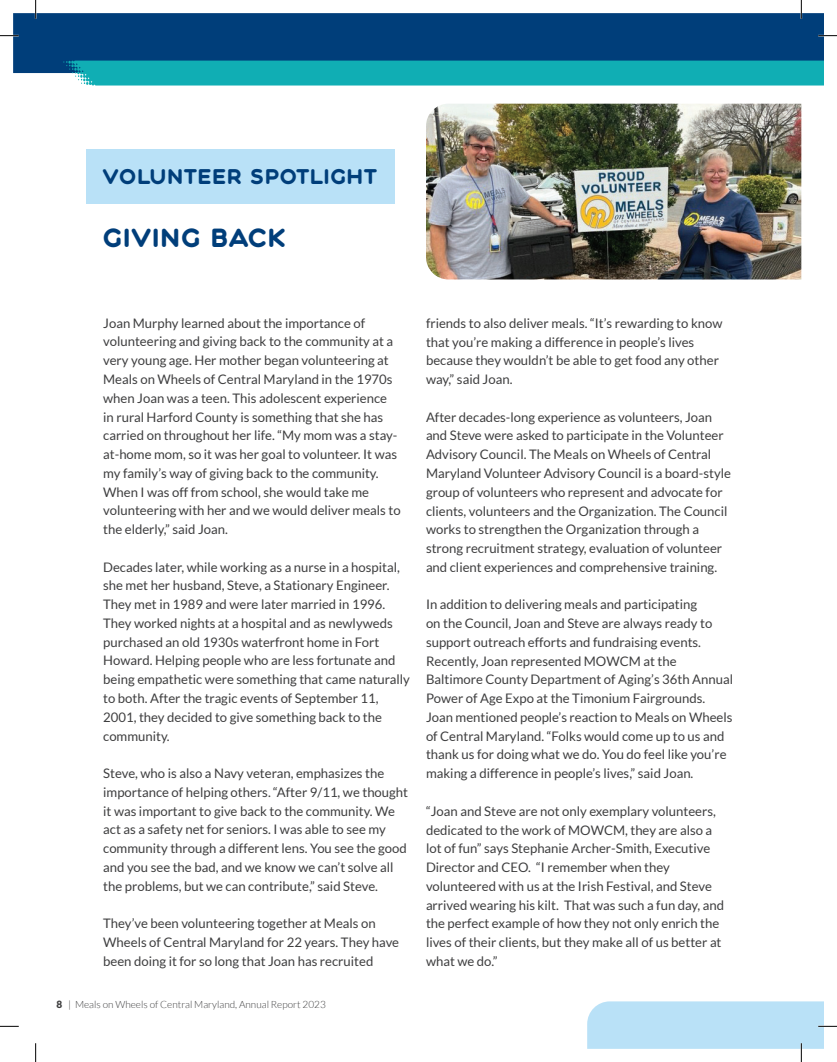
<style>
.page{position:relative;width:837px;height:1062px;background:#fff}
.page>*{position:absolute;margin:0;border:0;box-sizing:border-box;transform-origin:0 0}
.t1{font:700 26.25px "Central";color:#003e7a}
.t2{font:700 21.25px "Central";color:#003e7a}
.t3{font:13.12px/18.8px "Lato";color:#3e3e3f}
.t4{font:300 10px "Lato";color:#3e3e3f}
.s1{font-weight:900}
</style>
<div class="page">
<div style="left:13px;top:13px;width:810px;height:60px;background:#003e7a"></div>
<svg style="left:63px;top:60px;width:760px;height:26px;background:#17adb4"></svg>
<div style="left:86px;top:149px;width:308px;height:54px;background:#b9e1f7"></div>
<img style="left:426px;top:104px;width:375px;height:175px">
<svg style="left:0;top:35px;width:19px;height:1px"></svg>
<svg style="left:818px;top:35px;width:18px;height:1px"></svg>
<svg style="left:0;top:1025px;width:19px;height:1px"></svg>
<svg style="left:35px;top:0;width:1px;height:19px"></svg>
<svg style="left:35px;top:1043px;width:1px;height:18px"></svg>
<svg style="left:800px;top:0;width:1px;height:19px"></svg>
<svg style="left:587px;top:1001px;width:249px;height:60px"></svg>
<h2 class="t2" style="left:102px;top:163px;width:276px">VOLUNTEER SPOTLIGHT</h2>
<h1 class="t1" style="left:102px;top:222px;width:184px">GIVING BACK</h1>
<p class="t3" style="left:103px;top:313px;width:299px">Joan Murphy learned about the importance of volunteering and giving back to the community at a very young age. Her mother began volunteering at Meals on Wheels of Central Maryland in the 1970s when Joan was a teen. This adolescent experience in rural Harford County is something that she has carried on throughout her life. “My mom was a stay&shy;at-home mom, so it was her goal to volunteer. It was my family’s way of giving back to the community.<br>When I was off from school, she would take me volunteering with her and we would deliver meals to the elderly,” said Joan.</p>
<p class="t3" style="left:103px;top:557px;width:308px">Decades later, while working as a nurse in a hospital, she met her husband, Steve, a Stationary Engineer.<br>They met in 1989 and were later married in 1996.<br>They worked nights at a hospital and as newlyweds purchased an old 1930s waterfront home in Fort Howard. Helping people who are less fortunate and being empathetic were something that came naturally to both. After the tragic events of September 11, 2001, they decided to give something back to the community.</p>
<p class="t3" style="left:103px;top:763px;width:306px">Steve, who is also a Navy veteran, emphasizes the importance of helping others. “After 9/11, we thought it was important to give back to the community. We act as a safety net for seniors. I was able to see my community through a different lens. You see the good and you see the bad, and we know we can’t solve all the problems, but we can contribute,” said Steve.</p>
<p class="t3" style="left:103px;top:913px;width:297px">They’ve been volunteering together at Meals on<br>Wheels of Central Maryland for 22 years. They have been doing it for so long that Joan has recruited</p>
<p class="t4" style="left:57px;top:998px;width:270px"><span class="s1">8</span> | Meals on Wheels of Central Maryland, Annual Report 2023</p>
<p class="t3" style="left:426px;top:313px;width:298px">friends to also deliver meals. “It’s rewarding to know that you’re making a difference in people’s lives because they wouldn’t be able to get food any other way,” said Joan.</p>
<p class="t3" style="left:426px;top:407px;width:306px">After decades-long experience as volunteers, Joan and Steve were asked to participate in the Volunteer Advisory Council. The Meals on Wheels of Central Maryland Volunteer Advisory Council is a board-style group of volunteers who represent and advocate for clients, volunteers and the Organization. The Council works to strengthen the Organization through a strong recruitment strategy, evaluation of volunteer and client experiences and comprehensive training.</p>
<p class="t3" style="left:426px;top:595px;width:308px">In addition to delivering meals and participating<br>on the Council, Joan and Steve are always ready to support outreach efforts and fundraising events.<br>Recently, Joan represented MOWCM at the Baltimore County Department of Aging’s 36th Annual Power of Age Expo at the Timonium Fairgrounds.<br>Joan mentioned people’s reaction to Meals on Wheels of Central Maryland. “Folks would come up to us and thank us for doing what we do. You do feel like you’re making a difference in people’s lives,” said Joan.</p>
<p class="t3" style="left:426px;top:801px;width:299px">“Joan and Steve are not only exemplary volunteers, dedicated to the work of MOWCM, they are also a lot of fun” says Stephanie Archer-Smith, Executive Director and CEO. “I remember when they volunteered with us at the Irish Festival, and Steve arrived wearing his kilt. That was such a fun day, and the perfect example of how they not only enrich the lives of their clients, but they make all of us better at what we do.”</p>
</div>
